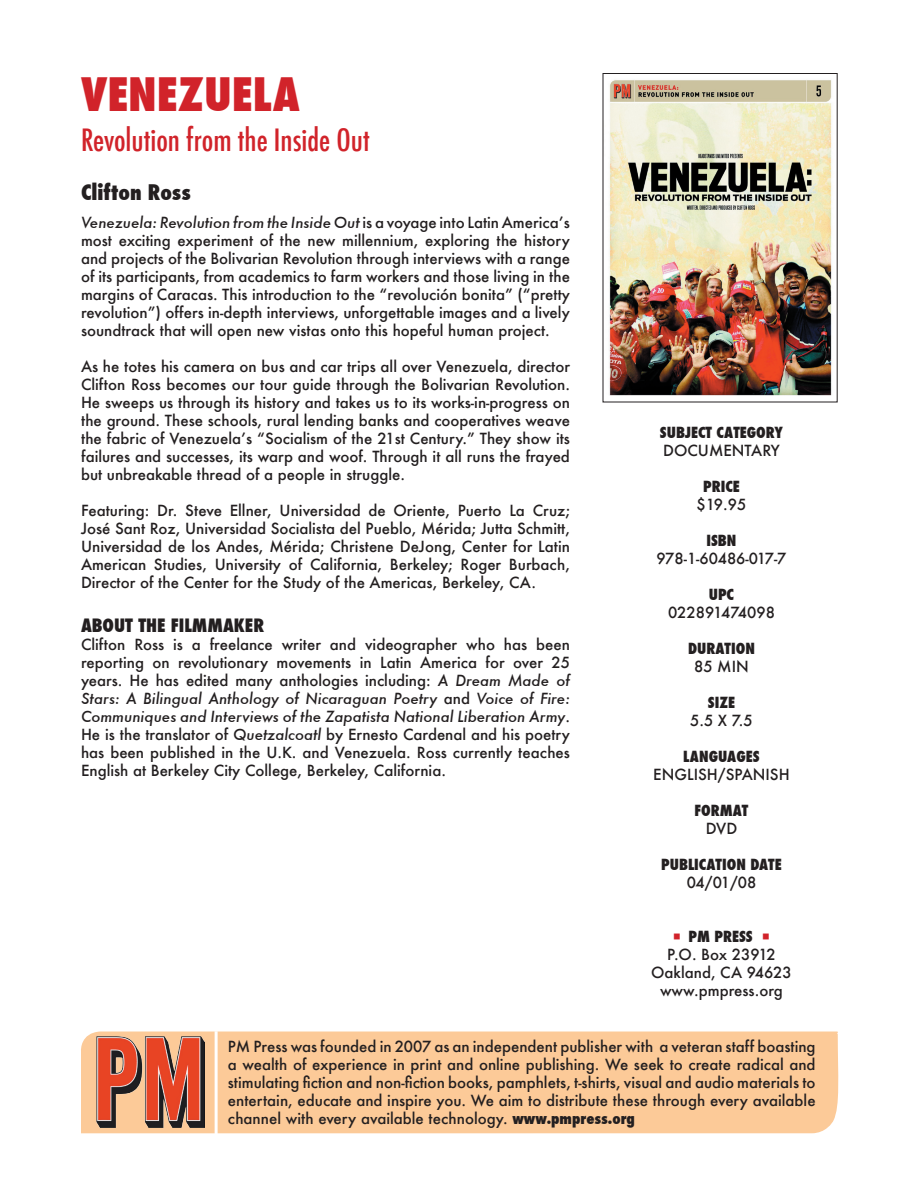
<style>
.page{position:relative;width:918px;height:1188px;background:#fff}
.page>*{position:absolute;margin:0;border:0;box-sizing:border-box;transform-origin:0 0}
.t1{font:800 condensed 45px "Futura";color:#d1232a}
.t2{font:500 condensed 30px "Futura";color:#d1232a}
.t3{font:800 condensed 21px "Futura";color:#231f20}
.t4{font:800 condensed 18px "Futura";color:#231f20}
.t5{font:500 15px/18px "Futura";color:#231f20;text-align:justify}
.t6{font:800 condensed 15px "Futura";color:#231f20}
.s1{font-style:italic}
.s2{font-weight:800;font-stretch:condensed}
</style>
<div class="page">
<img style="left:609px;top:80px;width:223px;height:316px">
<div style="left:81px;top:1031px;width:758px;height:103px;background:#fcca98"></div>
<hr style="left:215px;top:1031px;width:3px;height:103px;background:#fff">
<img style="left:96px;top:1036px;width:108px;height:92px">
<h1 class="t1" style="left:81px;top:64px;width:220px">VENEZUELA</h1>
<h2 class="t2" style="left:81px;top:121px;width:290px">Revolution from the Inside Out</h2>
<h3 class="t3" style="left:81px;top:178px;width:111px">Clifton Ross</h3>
<p class="t5" style="left:81px;top:214px;width:491px"><span class="s1">Venezuela: Revolution from the Inside Out</span> is a voyage into Latin Americaʼs most exciting experiment of the new millennium, exploring the history and projects of the Bolivarian Revolution through interviews with a range of its participants, from academics to farm workers and those living in the margins of Caracas. This introduction to the “revolución bonita” (“pretty revolution”) offers in-depth interviews, unforgettable images and a lively soundtrack that will open new vistas onto this hopeful human project.</p>
<p class="t5" style="left:81px;top:358px;width:491px">As he totes his camera on bus and car trips all over Venezuela, director Clifton Ross becomes our tour guide through the Bolivarian Revolution.<br>He sweeps us through its history and takes us to its works-in-progress on the ground. These schools, rural lending banks and cooperatives weave the fabric of Venezuelaʼs “Socialism of the 21st Century.” They show its failures and successes, its warp and woof. Through it all runs the frayed but unbreakable thread of a people in struggle.</p>
<p class="t5" style="left:81px;top:502px;width:491px">Featuring: Dr. Steve Ellner, Universidad de Oriente, Puerto La Cruz; José Sant Roz, Universidad Socialista del Pueblo, Mérida; Jutta Schmitt, Universidad de los Andes, Mérida; Christene DeJong, Center for Latin American Studies, University of California, Berkeley; Roger Burbach, Director of the Center for the Study of the Americas, Berkeley, CA.</p>
<p class="t4" style="left:81px;top:613px;width:185px">ABOUT THE FILMMAKER</p>
<p class="t5" style="left:81px;top:635px;width:491px">Clifton Ross is a freelance writer and videographer who has been reporting on revolutionary movements in Latin America for over 25 years. He has edited many anthologies including: <span class="s1">A Dream Made of Stars: A Bilingual Anthology of Nicaraguan Poetry</span> and <span class="s1">Voice of Fire:<br>Communiques and Interviews of the Zapatista National Liberation Army</span>.<br>He is the translator of <span class="s1">Quetzalcoatl</span> by Ernesto Cardenal and his poetry has been published in the U.K. and Venezuela. Ross currently teaches English at Berkeley City College, Berkeley, California.</p>
<p class="t6" style="left:660px;top:422px;width:125px">SUBJECT CATEGORY</p>
<p class="t5" style="left:663px;top:441px;width:118px">DOCUMENTARY</p>
<p class="t6" style="left:703px;top:476px;width:38px">PRICE</p>
<p class="t5" style="left:697px;top:495px;width:51px">$19.95</p>
<p class="t6" style="left:706px;top:530px;width:32px">ISBN</p>
<p class="t5" style="left:656px;top:549px;width:132px">978-1-60486-017-7</p>
<p class="t6" style="left:709px;top:584px;width:27px">UPC</p>
<p class="t5" style="left:668px;top:603px;width:108px">022891474098</p>
<p class="t6" style="left:688px;top:638px;width:68px">DURATION</p>
<p class="t5" style="left:694px;top:657px;width:56px">85 MIN</p>
<p class="t6" style="left:708px;top:692px;width:29px">SIZE</p>
<p class="t5" style="left:690px;top:711px;width:64px">5.5 X 7.5</p>
<p class="t6" style="left:683px;top:746px;width:78px">LANGUAGES</p>
<p class="t5" style="left:653px;top:765px;width:138px">ENGLISH/SPANISH</p>
<p class="t6" style="left:695px;top:800px;width:55px">FORMAT</p>
<p class="t5" style="left:706px;top:819px;width:33px">DVD</p>
<p class="t6" style="left:661px;top:854px;width:122px">PUBLICATION DATE</p>
<p class="t5" style="left:687px;top:873px;width:71px">04/01/08</p>
<p class="t6" style="left:688px;top:926px;width:66px">PM PRESS</p>
<p class="t5" style="left:651px;top:945px;width:142px;text-align:center">P.O. Box 23912<br>Oakland, CA 94623 www.pmpress.org</p>
<p class="t5" style="left:228px;top:1037px;width:589px">PM Press was founded in 2007 as an independent publisher with a veteran staff boasting a wealth of experience in print and online publishing. We seek to create radical and stimulating fiction and non-fiction books, pamphlets, t-shirts, visual and audio materials to entertain, educate and inspire you. We aim to distribute these through every available channel with every available technology. <span class="s2">www.pmpress.org</span></p>
</div>
